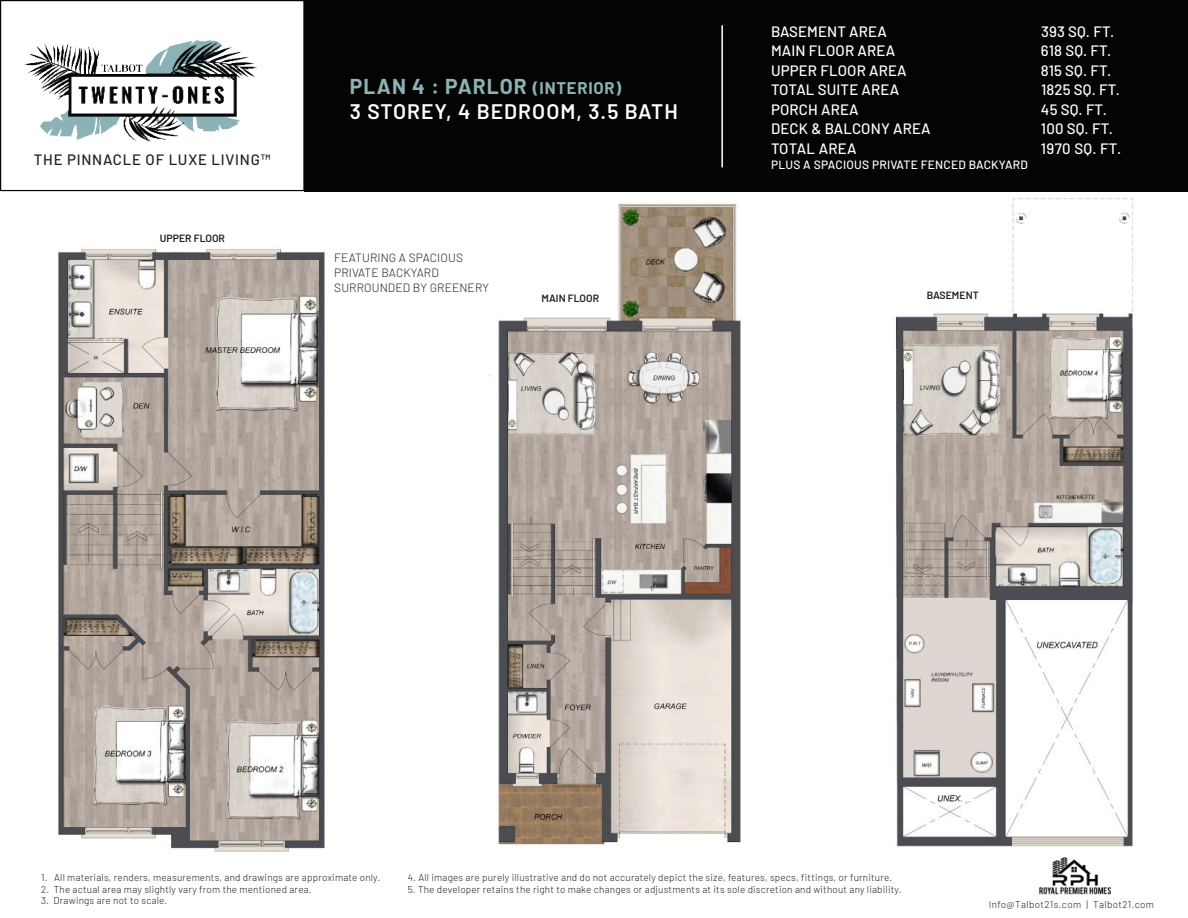
<style>
.page{position:relative;width:1188px;height:918px;background:#fff}
.page>*{position:absolute;margin:0;border:0;box-sizing:border-box;transform-origin:0 0}
.t1{font:600 21px/25.2px "Barlow";letter-spacing:.05em;color:#fff}
.t2{font:500 15px "Barlow";letter-spacing:.01em;color:#fff}
.t3{font:500 15px "Barlow";letter-spacing:.05em;color:#231f20}
.t4{font:300 12px/15px "Barlow";letter-spacing:.01em;color:#231f20}
.t5{font:500 12px "Barlow";letter-spacing:.02em;color:#fff}
.t6{font:600 10.5px "Barlow";color:#231f20}
.t7{font:300 9.9px "Barlow";letter-spacing:.02em;color:#231f20}
.t8{font:300 9.9px "Barlow";letter-spacing:.04em;color:#231f20}
.s1{font-weight:700;color:#8db3b6}
.s2{font-weight:700;font-size:16.5px;color:#8db3b6}
</style>
<div class="page">
<img style="left:878px;top:191px;width:303px;height:656px">
<div style="left:305px;top:0;width:883px;height:191px;background:#040503"></div>
<img style="left:1040px;top:858px;width:70px;height:37px">
<img style="left:489px;top:202px;width:252px;height:643px">
<img style="left:58px;top:248px;width:268px;height:604px">
<hr style="left:721px;top:25px;width:2px;height:142px;background:#fff">
<img style="left:24px;top:40px;width:233px;height:102px">
<div style="left:0;top:0;width:305px;height:191px;border:1px solid #040503"></div>
<h2 class="t3" style="left:34px;top:154px;width:238px">THE PINNACLE OF LUXE LIVING™</h2>
<p class="t6" style="left:160px;top:234px;width:67px">UPPER FLOOR</p>
<h1 class="t1" style="left:350px;top:75px;width:329px"><span class="s1">PLAN 4 : PARLOR</span> <span class="s2">(INTERIOR)<br></span>3 STOREY, 4 BEDROOM, 3.5 BATH</h1>
<h2 class="t2" style="left:771px;top:26px;width:117px">BASEMENT AREA</h2>
<h2 class="t2" style="left:1041px;top:26px;width:75px">393 SQ. FT.</h2>
<h2 class="t2" style="left:771px;top:45px;width:126px">MAIN FLOOR AREA</h2>
<h2 class="t2" style="left:1041px;top:45px;width:72px">618 SQ. FT.</h2>
<h2 class="t2" style="left:771px;top:65px;width:137px">UPPER FLOOR AREA</h2>
<h2 class="t2" style="left:1041px;top:65px;width:72px">815 SQ. FT.</h2>
<h2 class="t2" style="left:771px;top:84px;width:130px">TOTAL SUITE AREA</h2>
<h2 class="t2" style="left:1041px;top:84px;width:80px">1825 SQ. FT.</h2>
<h2 class="t2" style="left:771px;top:104px;width:89px">PORCH AREA</h2>
<h2 class="t2" style="left:1041px;top:104px;width:67px">45 SQ. FT.</h2>
<h2 class="t2" style="left:771px;top:123px;width:161px">DECK &amp; BALCONY AREA</h2>
<h2 class="t2" style="left:1041px;top:123px;width:73px">100 SQ. FT.</h2>
<h2 class="t2" style="left:771px;top:143px;width:87px">TOTAL AREA</h2>
<h2 class="t2" style="left:1041px;top:143px;width:82px">1970 SQ. FT.</h2>
<p class="t5" style="left:771px;top:160px;width:258px">PLUS A SPACIOUS PRIVATE FENCED BACKYARD</p>
<p class="t4" style="left:334px;top:251px;width:156px">FEATURING A SPACIOUS<br>PRIVATE BACKYARD<br>SURROUNDED BY GREENERY</p>
<p class="t6" style="left:542px;top:295px;width:59px">MAIN FLOOR</p>
<p class="t6" style="left:927px;top:291px;width:53px">BASEMENT</p>
<p class="t7" style="left:41px;top:874px;width:341px">1. All materials, renders, measurements, and drawings are approximate only.</p>
<p class="t7" style="left:41px;top:885px;width:272px">2. The actual area may slightly vary from the mentioned area.</p>
<p class="t7" style="left:41px;top:897px;width:128px">3. Drawings are not to scale.</p>
<p class="t7" style="left:408px;top:874px;width:486px">4. All images are purely illustrative and do not accurately depict the size, features, specs, fittings, or furniture.</p>
<p class="t7" style="left:408px;top:885px;width:495px">5. The developer retains the right to make changes or adjustments at its sole discretion and without any liability.</p>
<p class="t8" style="left:989px;top:901px;width:167px">Info@Talbot21s.com | Talbot21.com</p>
</div>
